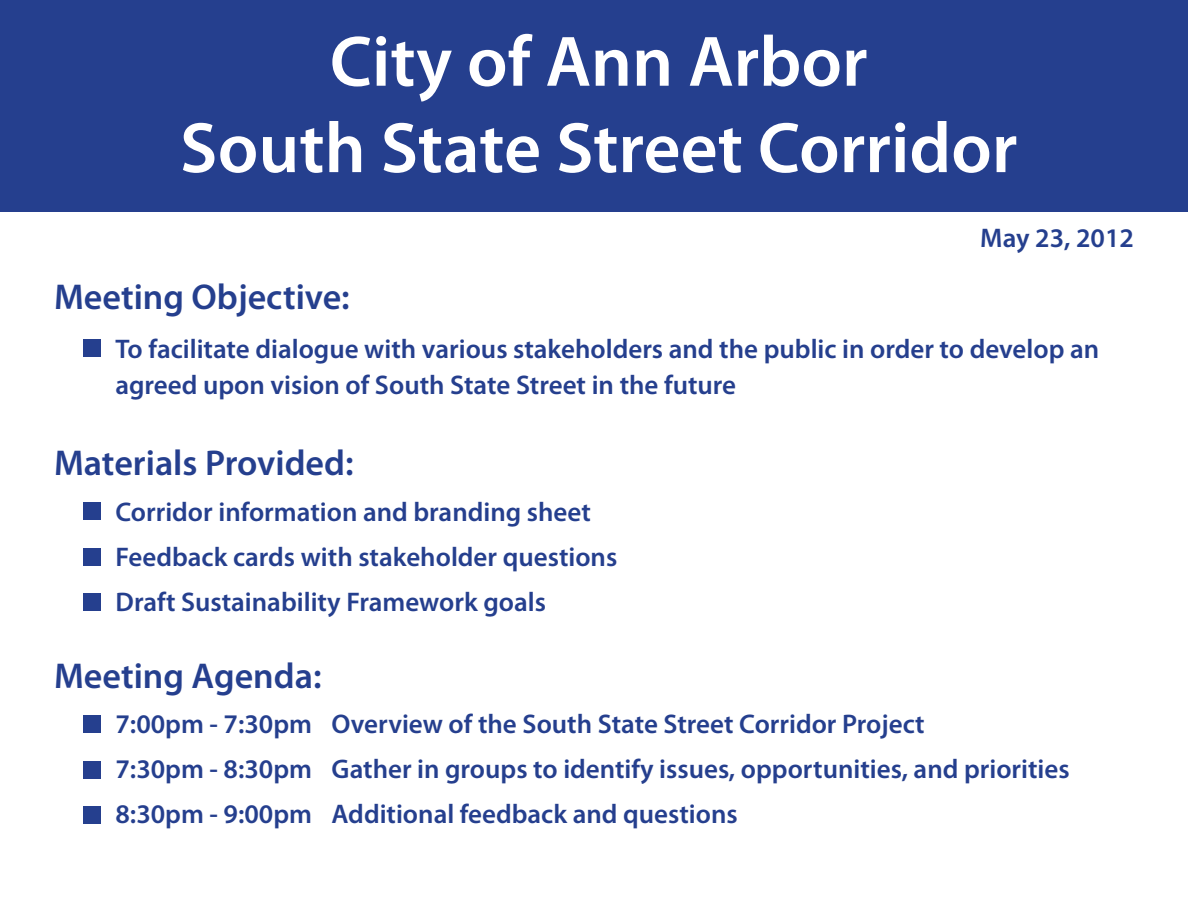
<style>
.page{position:relative;width:1188px;height:918px;background:#fff}
.page>*{position:absolute;margin:0;border:0;box-sizing:border-box;transform-origin:0 0}
.t1{font:600 72px "Myriad Pro";color:#fff}
.t2{font:600 36px "Myriad Pro";color:#253f8e}
.t3{font:600 27px/36px "Myriad Pro";color:#253f8e}
</style>
<div class="page">
<div style="left:0;top:0;width:1188px;height:212px;background:#253f8e"></div>
<div style="left:83px;top:340px;width:18px;height:17px;background:#253f8e"></div>
<div style="left:83px;top:502px;width:18px;height:17px;background:#253f8e"></div>
<div style="left:83px;top:548px;width:18px;height:18px;background:#253f8e"></div>
<div style="left:83px;top:594px;width:18px;height:17px;background:#253f8e"></div>
<div style="left:83px;top:715px;width:18px;height:17px;background:#253f8e"></div>
<div style="left:83px;top:761px;width:18px;height:17px;background:#253f8e"></div>
<div style="left:83px;top:807px;width:18px;height:17px;background:#253f8e"></div>
<p class="t1" style="left:330px;top:16px;width:539px">City of Ann Arbor</p>
<p class="t1" style="left:180px;top:102px;width:839px">South State Street Corridor</p>
<p class="t2" style="left:54px;top:274px;width:297px">Meeting Objective:</p>
<p class="t3" style="left:980px;top:220px;width:155px">May 23, 2012</p>
<p class="t3" style="left:116px;top:330px;width:985px">To facilitate dialogue with various stakeholders and the public in order to develop an agreed upon vision of South State Street in the future</p>
<p class="t2" style="left:54px;top:440px;width:301px">Materials Provided:</p>
<p class="t3" style="left:116px;top:493px;width:477px">Corridor information and branding sheet</p>
<p class="t3" style="left:116px;top:538px;width:503px">Feedback cards with stakeholder questions</p>
<p class="t3" style="left:116px;top:583px;width:432px">Draft Sustainability Framework goals</p>
<p class="t2" style="left:54px;top:653px;width:269px">Meeting Agenda:</p>
<p class="t3" style="left:116px;top:706px;width:811px">7:00pm - 7:30pm Overview of the South State Street Corridor Project</p>
<p class="t3" style="left:116px;top:751px;width:956px">7:30pm - 8:30pm Gather in groups to identify issues, opportunities, and priorities</p>
<p class="t3" style="left:116px;top:796px;width:624px">8:30pm - 9:00pm Additional feedback and questions</p>
</div>
